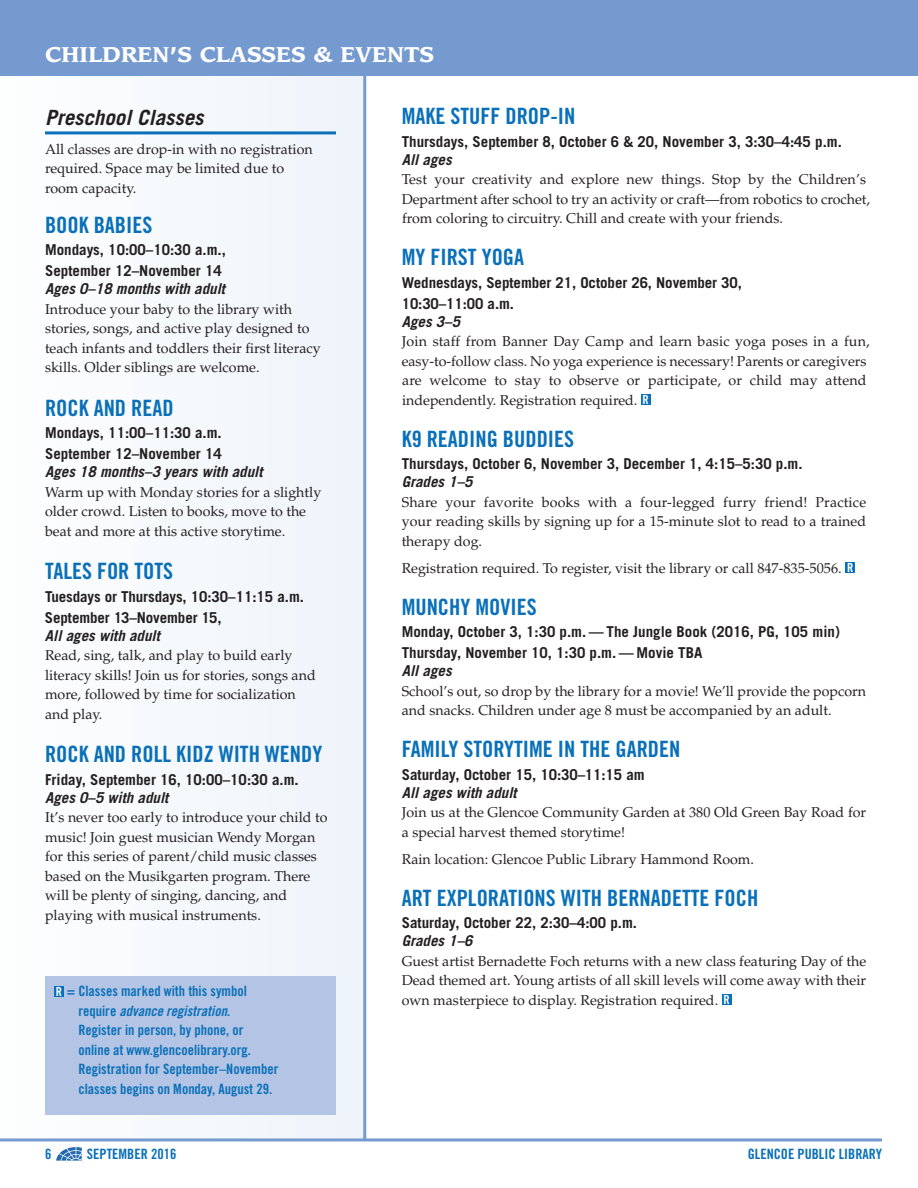
<style>
.page{position:relative;width:918px;height:1188px;background:#fff}
.page>*{position:absolute;margin:0;border:0;box-sizing:border-box;transform-origin:0 0}
.t1{font:22.5px "Trade Gothic Bold Cond Twenty";color:#0970b9}
.t2{font:700 21px "Leawood";letter-spacing:.01em;color:#fff}
.t3{font:italic 700 21px "Trade Gothic";color:#231f20}
.t4{font:700 15px/21px "Trade Gothic";color:#231f20}
.t5{font:italic 700 15px "Trade Gothic";color:#231f20}
.t6{font:14.25px/19.5px "Palatino";color:#231f20}
.t7{font:14.25px/19.5px "Trade Gothic Bold Cond Twenty";color:#0970b9}
.t8{font:14.25px "Trade Gothic Bold Cond Twenty Obl";color:#0970b9}
.t9{font:12.6px "Trade Gothic Bold Cond Twenty";color:#fff}
.s1{font-family:"Trade Gothic Bold Cond Twenty"}
</style>
<div class="page">
<div style="left:0;top:5px;width:365px;height:1134px;background:#f6f9fc"></div>
<hr style="left:363px;top:4px;width:3px;height:1135px;background:#759ad0">
<div style="left:0;top:0;width:918px;height:76px;background:#759ad0"></div>
<hr style="left:45px;top:131px;width:291px;height:3px;background:#0970b9">
<hr style="left:0;top:1138px;width:882px;height:3px;background:#759ad0">
<svg style="left:56px;top:1147px;width:26px;height:13px"></svg>
<div style="left:641px;top:394px;width:9px;height:11px;background:#0970b9"></div>
<div style="left:845px;top:562px;width:10px;height:11px;background:#0970b9"></div>
<div style="left:722px;top:994px;width:9px;height:11px;background:#0970b9"></div>
<div style="left:45px;top:977px;width:291px;height:138px;background:#b4c4e4"></div>
<div style="left:54px;top:986px;width:10px;height:11px;background:#0970b9"></div>
<h2 class="t2" style="left:45px;top:45px;width:390px">CHILDREN’S CLASSES &amp; EVENTS</h2>
<h2 class="t3" style="left:45px;top:110px;width:160px">Preschool Classes</h2>
<p class="t6" style="left:45px;top:141px;width:269px">All classes are drop-in with no registration required. Space may be limited due to room capacity.</p>
<h1 class="t1" style="left:45px;top:217px;width:109px">BOOK BABIES</h1>
<p class="t4" style="left:45px;top:241px;width:182px">Mondays, 10:00–10:30 a.m.,<br>September 12–November 14</p>
<p class="t5" style="left:45px;top:284px;width:182px">Ages 0–18 months with adult</p>
<p class="t6" style="left:45px;top:301px;width:277px">Introduce your baby to the library with stories, songs, and active play designed to teach infants and toddlers their first literacy skills. Older siblings are welcome.</p>
<h1 class="t1" style="left:45px;top:400px;width:130px">ROCK AND READ</h1>
<p class="t4" style="left:45px;top:424px;width:178px">Mondays, 11:00–11:30 a.m.<br>September 12–November 14</p>
<p class="t5" style="left:45px;top:467px;width:219px">Ages 18 months–3 years with adult</p>
<p class="t6" style="left:45px;top:484px;width:278px">Warm up with Monday stories for a slightly older crowd. Listen to books, move to the beat and more at this active storytime.</p>
<h1 class="t1" style="left:45px;top:563px;width:130px">TALES FOR TOTS</h1>
<p class="t4" style="left:45px;top:587px;width:261px">Tuesdays or Thursdays, 10:30–11:15 a.m.<br>September 13–November 15,</p>
<p class="t5" style="left:45px;top:630px;width:117px">All ages with adult</p>
<p class="t6" style="left:45px;top:647px;width:272px">Read, sing, talk, and play to build early literacy skills! Join us for stories, songs and more, followed by time for socialization and play.</p>
<h1 class="t1" style="left:45px;top:746px;width:279px">ROCK AND ROLL KIDZ WITH WENDY</h1>
<p class="t4" style="left:45px;top:770px;width:255px">Friday, September 16, 10:00–10:30 a.m.</p>
<p class="t5" style="left:45px;top:792px;width:125px">Ages 0–5 with adult</p>
<p class="t6" style="left:45px;top:809px;width:284px">It’s never too early to introduce your child to music! Join guest musician Wendy Morgan for this series of parent/child music classes based on the Musikgarten program. There will be plenty of singing, dancing, and playing with musical instruments.</p>
<p class="t7" style="left:67px;top:983px;width:182px">= Classes marked with this symbol</p>
<p class="t8" style="left:78px;top:1005px;width:153px"><span class="s1">require</span> advance registration<span class="s1">.</span></p>
<p class="t7" style="left:78px;top:1022px;width:202px">Register in person, by phone, or online at www.glencoelibrary.org.<br>Registration for September–November classes begins on Monday, August 29.</p>
<p class="t9" style="left:56px;top:986px;width:8px">R</p>
<h1 class="t1" style="left:402px;top:108px;width:175px">MAKE STUFF DROP-IN</h1>
<p class="t4" style="left:402px;top:132px;width:442px">Thursdays, September 8, October 6 &amp; 20, November 3, 3:30–4:45 p.m.</p>
<p class="t5" style="left:402px;top:154px;width:52px">All ages</p>
<p class="t6" style="left:402px;top:171px;width:470px">Test your creativity and explore new things. Stop by the Children’s<br>Department after school to try an activity or craft—from robotics to crochet, from coloring to circuitry. Chill and create with your friends.</p>
<h1 class="t1" style="left:402px;top:249px;width:124px">MY FIRST YOGA</h1>
<p class="t4" style="left:402px;top:273px;width:342px">Wednesdays, September 21, October 26, November 30,<br>10:30–11:00 a.m.</p>
<p class="t5" style="left:402px;top:316px;width:60px">Ages 3–5</p>
<p class="t6" style="left:402px;top:333px;width:469px">Join staff from Banner Day Camp and learn basic yoga poses in a fun, easy-to-follow class. No yoga experience is necessary! Parents or caregivers are welcome to stay to observe or participate, or child may attend independently. Registration required.</p>
<h1 class="t1" style="left:402px;top:431px;width:174px">K9 READING BUDDIES</h1>
<p class="t4" style="left:402px;top:455px;width:402px">Thursdays, October 6, November 3, December 1, 4:15–5:30 p.m.</p>
<p class="t5" style="left:402px;top:476px;width:72px">Grades 1–5</p>
<p class="t6" style="left:402px;top:494px;width:466px;text-align:justify">Share your favorite books with a four-legged furry friend! Practice your reading skills by signing up for a 15-minute slot to read to a trained therapy dog.</p>
<p class="t6" style="left:402px;top:560px;width:442px">Registration required. To register, visit the library or call 847-835-5056.</p>
<h1 class="t1" style="left:402px;top:599px;width:136px">MUNCHY MOVIES</h1>
<p class="t4" style="left:402px;top:623px;width:440px">Monday, October 3, 1:30 p.m. — The Jungle Book (2016, PG, 105 min)<br>Thursday, November 10, 1:30 p.m. — Movie TBA</p>
<p class="t5" style="left:402px;top:665px;width:52px">All ages</p>
<p class="t6" style="left:402px;top:683px;width:466px">School’s out, so drop by the library for a movie! We’ll provide the popcorn and snacks. Children under age 8 must be accompanied by an adult.</p>
<h1 class="t1" style="left:402px;top:741px;width:280px">FAMILY STORYTIME IN THE GARDEN</h1>
<p class="t4" style="left:402px;top:765px;width:244px">Saturday, October 15, 10:30–11:15 am</p>
<p class="t5" style="left:402px;top:787px;width:117px">All ages with adult</p>
<p class="t6" style="left:402px;top:804px;width:466px">Join us at the Glencoe Community Garden at 380 Old Green Bay Road for a special harvest themed storytime!</p>
<p class="t6" style="left:402px;top:851px;width:354px">Rain location: Glencoe Public Library Hammond Room.</p>
<h1 class="t1" style="left:402px;top:890px;width:358px">ART EXPLORATIONS WITH BERNADETTE FOCH</h1>
<p class="t4" style="left:402px;top:914px;width:237px">Saturday, October 22, 2:30–4:00 p.m.</p>
<p class="t5" style="left:402px;top:935px;width:72px">Grades 1–6</p>
<p class="t6" style="left:402px;top:953px;width:466px;text-align:justify">Guest artist Bernadette Foch returns with a new class featuring Day of the Dead themed art. Young artists of all skill levels will come away with their own masterpiece to display. Registration required.</p>
<p class="t9" style="left:642px;top:395px;width:8px">R</p>
<p class="t9" style="left:847px;top:563px;width:8px">R</p>
<p class="t9" style="left:724px;top:995px;width:8px">R</p>
<p class="t7" style="left:45px;top:1146px;width:8px">6</p>
<p class="t7" style="left:87px;top:1146px;width:91px">SEPTEMBER 2016</p>
<p class="t7" style="left:748px;top:1146px;width:136px">GLENCOE PUBLIC LIBRARY</p>
</div>
